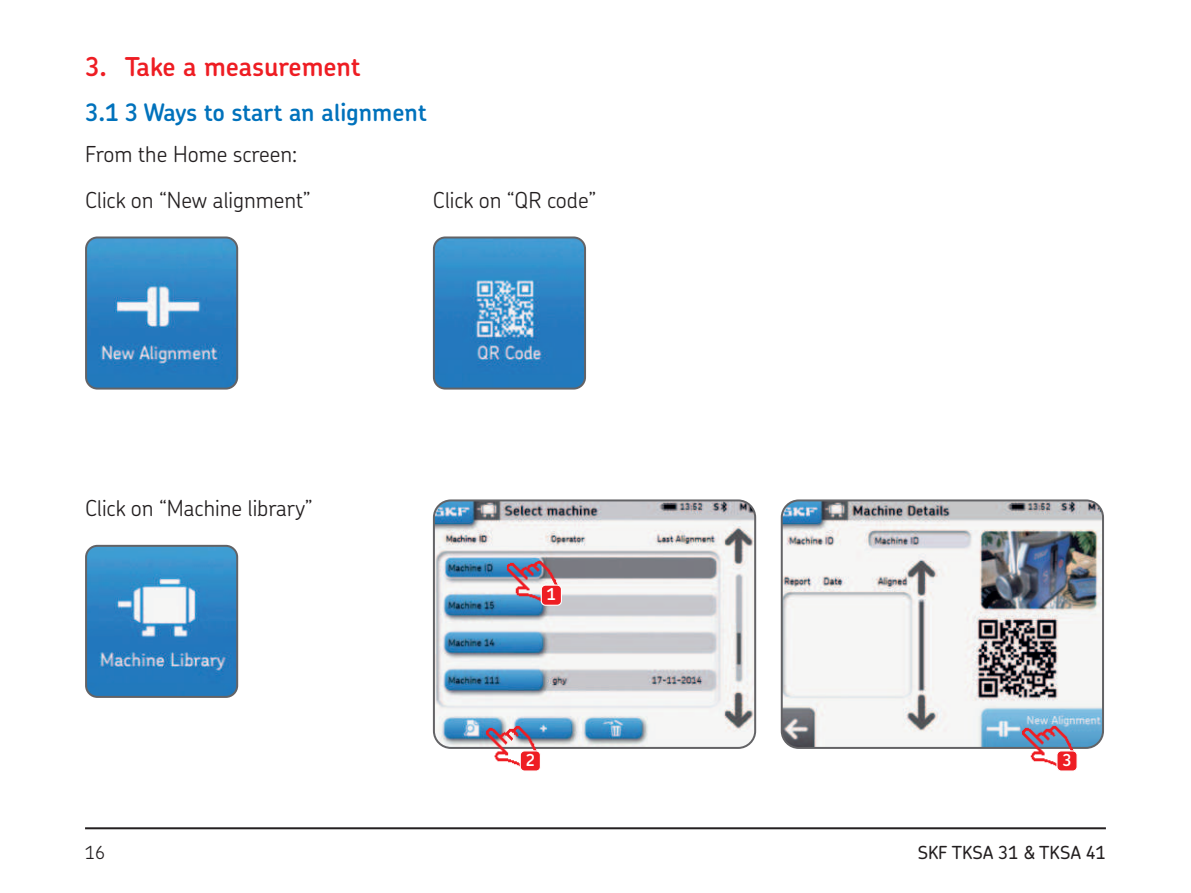
<style>
.page{position:relative;width:1191px;height:893px;background:#fff}
.page>*{position:absolute;margin:0;border:0;box-sizing:border-box;transform-origin:0 0}
.t1{font:600 26px "SKF Chevin OT";color:#ee1d23}
.t2{font:600 24px "SKF Chevin OT";color:#0072bc}
.t3{font:300 22px/45.4px "SKF Chevin OT";color:#231f20}
.t4{font:500 18px "SKF Chevin OT";color:#231f20}
.t5{font:300 18px "SKF Chevin OT";color:#231f20}
.t6{font:600 16.4px "SKF Chevin OT";color:#fff}
</style>
<div class="page">
<hr style="left:85px;top:827px;width:1021px;height:2px;background:#231f20">
<img style="left:88px;top:239px;width:147px;height:148px">
<div style="left:85px;top:236px;width:153px;height:154px;border:2px solid #636366;border-radius:11px"></div>
<img style="left:436px;top:239px;width:147px;height:148px">
<div style="left:433px;top:236px;width:153px;height:154px;border:2px solid #636366;border-radius:11px"></div>
<img style="left:88px;top:546px;width:149px;height:149px">
<div style="left:85px;top:545px;width:153px;height:153px;border:2px solid #636366;border-radius:11px"></div>
<img style="left:436px;top:502px;width:319px;height:244px">
<div style="left:433px;top:499px;width:323px;height:250px;border:2px solid #636366;border-radius:17px"></div>
<img style="left:485px;top:722px;width:54px;height:44px">
<div style="left:520px;top:751px;width:20px;height:20px;background:#ee1d23;border-radius:4px"></div>
<div style="left:519px;top:750px;width:22px;height:22px;border:1px solid #fff;border-radius:4px"></div>
<img style="left:505px;top:556px;width:55px;height:51px">
<div style="left:541px;top:585px;width:20px;height:20px;background:#ee1d23;border-radius:4px"></div>
<div style="left:541px;top:585px;width:21px;height:21px;border:1px solid #fff;border-radius:4px"></div>
<img style="left:783px;top:502px;width:318px;height:244px">
<div style="left:780px;top:499px;width:324px;height:250px;border:2px solid #636366;border-radius:17px"></div>
<img style="left:1021px;top:722px;width:55px;height:45px">
<div style="left:1057px;top:751px;width:20px;height:20px;background:#ee1d23;border-radius:4px"></div>
<div style="left:1056px;top:750px;width:21px;height:22px;border:1px solid #fff;border-radius:4px"></div>
<p class="t1" style="left:85px;top:55px;width:277px">3. Take a measurement</p>
<p class="t2" style="left:85px;top:101px;width:343px">3.1 3 Ways to start an alignment</p>
<p class="t3" style="left:85px;top:133px;width:227px">From the Home screen:<br>Click on “New alignment”</p>
<p class="t3" style="left:433px;top:178px;width:164px">Click on “QR code”</p>
<p class="t3" style="left:85px;top:486px;width:229px">Click on “Machine library”</p>
<p class="t6" style="left:547px;top:587px;width:11px">1</p>
<p class="t6" style="left:526px;top:753px;width:11px">2</p>
<p class="t6" style="left:1062px;top:753px;width:11px">3</p>
<p class="t5" style="left:85px;top:844px;width:22px">16</p>
<p class="t4" style="left:917px;top:842px;width:190px">SKF TKSA 31 &amp; TKSA 41</p>
</div>
